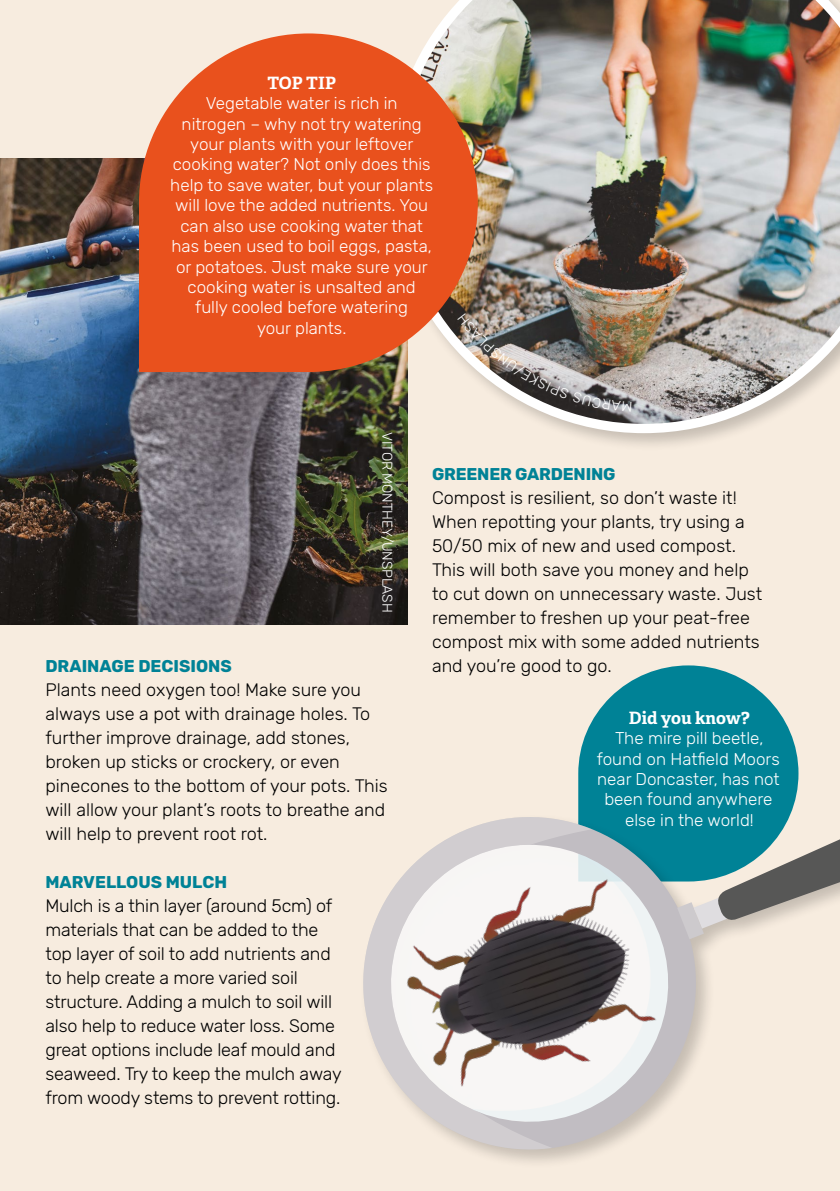
<style>
.page{position:relative;width:840px;height:1191px;background:#fff}
.page>*{position:absolute;margin:0;border:0;box-sizing:border-box;transform-origin:0 0}
.t1{font:300 18px/24px "Rubik";color:#000}
.t2{font:300 17px/20.4px "Rubik";color:#fff;text-align:center}
.t3{font:700 17px "Rubik";color:#008296}
.t4{font:700 17px "Adelle";color:#fff}
.t5{font:300 14px "Rubik";letter-spacing:-.01em;color:#fff}
</style>
<div class="page">
<div style="left:0;top:0;width:839px;height:1191px;background:#f7ecdf"></div>
<img style="left:0;top:158px;width:408px;height:466px">
<div style="left:385px;top:0;width:454px;height:452px;background:#000;opacity:.2"></div>
<img style="left:389px;top:0;width:450px;height:433px">
<svg style="left:139px;top:33px;width:338px;height:339px;background:#e66334"></svg>
<svg style="left:578px;top:665px;width:220px;height:147px;fill:#008296"></svg>
<svg style="left:484px;top:794px;width:234px;height:368px"></svg>
<svg style="left:363px;top:941px;width:249px;height:212px"></svg>
<svg style="left:676px;top:813px;width:163px;height:126px"></svg>
<img style="left:369px;top:814px;width:311px;height:338px">
<img style="left:457px;top:313px;width:174px;height:99px">
<p class="t4" style="left:267px;top:72px;width:70px">TOP TIP</p>
<p class="t2" style="left:170px;top:94px;width:264px">Vegetable water is rich in<br>nitrogen – why not try watering your plants with your leftover cooking water? Not only does this help to save water, but your plants will love the added nutrients. You can also use cooking water that has been used to boil eggs, pasta, or potatoes. Just make sure your cooking water is unsalted and fully cooled before watering<br>your plants.</p>
<p class="t5" style="left:395px;top:432px;width:182px;rotate:90deg">VITOR MONTHEY/UNSPLASH</p>
<p class="t3" style="left:45px;top:656px;width:188px">DRAINAGE DECISIONS</p>
<p class="t1" style="left:45px;top:678px;width:344px">Plants need oxygen too! Make sure you always use a pot with drainage holes. To further improve drainage, add stones, broken up sticks or crockery, or even pinecones to the bottom of your pots. This will allow your plant’s roots to breathe and will help to prevent root rot.</p>
<p class="t3" style="left:45px;top:872px;width:183px">MARVELLOUS MULCH</p>
<p class="t1" style="left:45px;top:894px;width:297px">Mulch is a thin layer (around 5cm) of materials that can be added to the top layer of soil to add nutrients and to help create a more varied soil structure. Adding a mulch to soil will also help to reduce water loss. Some great options include leaf mould and seaweed. Try to keep the mulch away from woody stems to prevent rotting.</p>
<p class="t3" style="left:432px;top:464px;width:185px">GREENER GARDENING</p>
<p class="t1" style="left:432px;top:486px;width:331px">Compost is resilient, so don’t waste it!<br>When repotting your plants, try using a 50/50 mix of new and used compost.<br>This will both save you money and help to cut down on unnecessary waste. Just remember to freshen up your peat-free compost mix with some added nutrients and you’re good to go.</p>
<p class="t4" style="left:628px;top:707px;width:122px">Did you know?</p>
<p class="t2" style="left:596px;top:728px;width:184px">The mire pill beetle, found on Hatfield Moors near Doncaster, has not been found anywhere else in the world!</p>
</div>
